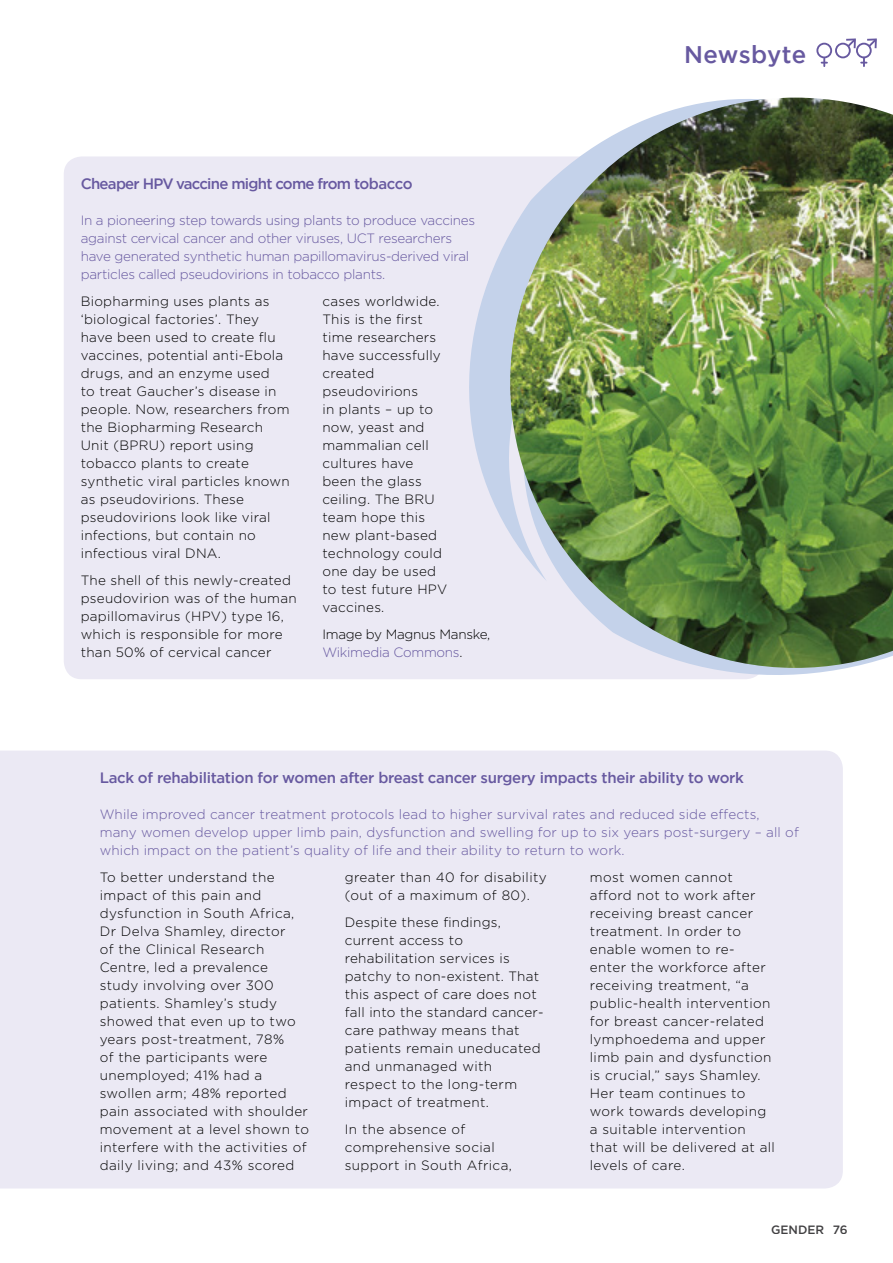
<style>
.page{position:relative;width:893px;height:1263px;background:#fff}
.page>*{position:absolute;margin:0;border:0;box-sizing:border-box;transform-origin:0 0}
.t1{font:500 24px "Gotham";letter-spacing:.005em;color:#6759a0}
.t2{font:500 15px "Gotham";letter-spacing:-.02em;color:#6759a0}
.t3{font:500 15px "Gotham";letter-spacing:-.05em;color:#6759a0}
.t4{font:300 13.5px/18px "Gotham";letter-spacing:.02em;color:#000}
.t5{font:300 13.5px/18px "Gotham";letter-spacing:.01em;color:#6759a0}
.t6{font:300 13.5px/18px "Gotham";letter-spacing:-.015em;color:#6759a0}
.t7{font:300 13.5px/18px "Gotham";letter-spacing:-.02em;color:#000}
.t8{font:500 12px "Gotham";color:#414042}
.s1{color:#6759a0}
</style>
<div class="page">
<div style="left:64px;top:156px;width:700px;height:523px;background:#ebe9f4;border-radius:18px"></div>
<svg style="left:469px;top:97px;width:340px;height:408px"></svg>
<svg style="left:495px;top:214px;width:351px;height:465px"></svg>
<div style="left:0;top:751px;width:843px;height:437px;background:#ebe9f4"></div>
<img style="left:510px;top:98px;width:383px;height:570px">
<svg style="left:861px;top:58px;width:6px;height:8px"></svg>
<svg style="left:865px;top:38px;width:12px;height:11px"></svg>
<div style="left:856px;top:43px;width:16px;height:15px;border:2px solid #6759a0;border-radius:50%"></div>
<svg style="left:844px;top:38px;width:14px;height:12px"></svg>
<div style="left:835px;top:43px;width:16px;height:15px;border:2px solid #6759a0;border-radius:50%"></div>
<svg style="left:822px;top:59px;width:5px;height:7px"></svg>
<div style="left:816px;top:43px;width:16px;height:15px;border:2px solid #6759a0;border-radius:50%"></div>
<p class="t3" style="left:81px;top:174px;width:333px">Cheaper HPV vaccine might come from tobacco</p>
<p class="t6" style="left:81px;top:211px;width:396px">In a pioneering step towards using plants to produce vaccines against cervical cancer and other viruses, UCT researchers have generated synthetic human papillomavirus-derived viral particles called pseudovirions in tobacco plants.</p>
<p class="t4" style="left:81px;top:292px;width:210px">Biopharming uses plants as ‘biological factories’. They have been used to create flu vaccines, potential anti-Ebola drugs, and an enzyme used<br>to treat Gaucher’s disease in people. Now, researchers from the Biopharming Research<br>Unit (BPRU) report using tobacco plants to create synthetic viral particles known as pseudovirions. These pseudovirions look like viral infections, but contain no infectious viral DNA.</p>
<p class="t4" style="left:81px;top:571px;width:217px">The shell of this newly-created pseudovirion was of the human papillomavirus (HPV) type 16, which is responsible for more than 50% of cervical cancer</p>
<p class="t4" style="left:322px;top:292px;width:126px">cases worldwide.<br>This is the first time researchers have successfully created pseudovirions<br>in plants – up to now, yeast and mammalian cell cultures have been the glass ceiling. The BRU team hope this new plant-based technology could one day be used to test future HPV vaccines.</p>
<p class="t7" style="left:322px;top:625px;width:169px">Image by Magnus Manske,<br><span class="s1">Wikimedia Commons</span>.</p>
<h1 class="t1" style="left:684px;top:38px;width:124px">Newsbyte</h1>
<p class="t2" style="left:100px;top:768px;width:646px">Lack of rehabilitation for women after breast cancer surgery impacts their ability to work</p>
<p class="t5" style="left:100px;top:805px;width:701px">While improved cancer treatment protocols lead to higher survival rates and reduced side effects, many women develop upper limb pain, dysfunction and swelling for up to six years post-surgery – all of which impact on the patient’s quality of life and their ability to return to work.</p>
<p class="t4" style="left:100px;top:868px;width:211px">To better understand the impact of this pain and dysfunction in South Africa,<br>Dr Delva Shamley, director<br>of the Clinical Research<br>Centre, led a prevalence study involving over 300 patients. Shamley’s study showed that even up to two years post-treatment, 78%<br>of the participants were unemployed; 41% had a swollen arm; 48% reported pain associated with shoulder movement at a level shown to interfere with the activities of daily living; and 43% scored</p>
<p class="t4" style="left:345px;top:868px;width:204px">greater than 40 for disability (out of a maximum of 80).</p>
<p class="t4" style="left:590px;top:868px;width:187px">most women cannot afford not to work after receiving breast cancer treatment. In order to enable women to re-<br>enter the workforce after receiving treatment, “a public-health intervention for breast cancer-related lymphoedema and upper limb pain and dysfunction is crucial,” says Shamley.<br>Her team continues to work towards developing a suitable intervention that will be delivered at all levels of care.</p>
<p class="t4" style="left:345px;top:913px;width:200px">Despite these findings, current access to rehabilitation services is patchy to non-existent. That this aspect of care does not fall into the standard cancer&shy;care pathway means that patients remain uneducated and unmanaged with respect to the long-term impact of treatment.</p>
<p class="t4" style="left:345px;top:1120px;width:169px">In the absence of comprehensive social support in South Africa,</p>
<p class="t8" style="left:771px;top:1222px;width:78px">Gender 76</p>
</div>
